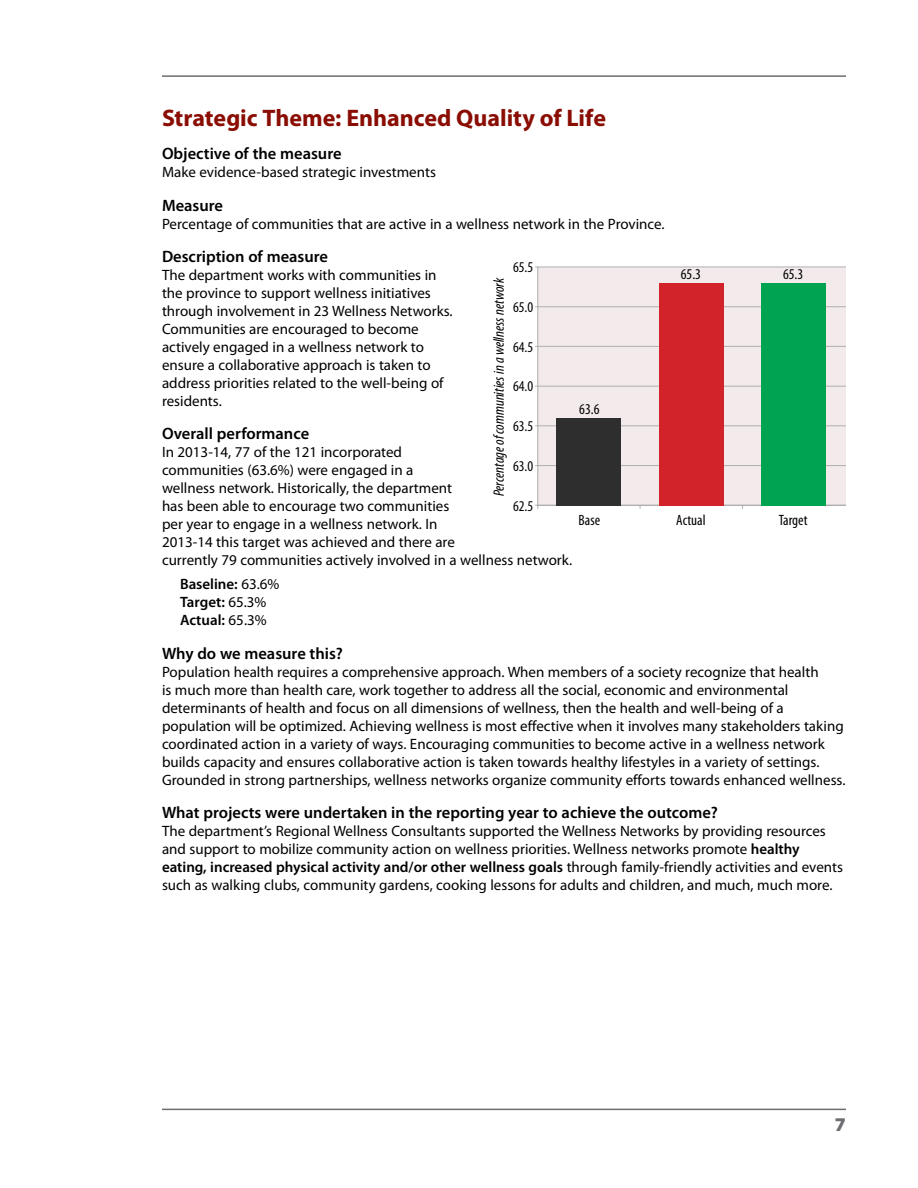
<style>
.page{position:relative;width:918px;height:1188px;background:#fff}
.page>*{position:absolute;margin:0;border:0;box-sizing:border-box;transform-origin:0 0}
.Performance_Measures{font:700 24px "Myriad Pro";letter-spacing:-.005em;color:#8a0d03}
.t1{font:900 19.5px "Myriad Pro";color:#6d6d71}
.chart_question{font:600 16.5px "Myriad Pro";color:#000}
.text{font:15px/18px "Myriad Pro";color:#000}
.text__b4_bullet{font:15px/18px "Myriad Pro";color:#000}
.t2{font:condensed 15px "Myriad Pro";color:#000}
.t3{font:italic condensed 15px "Myriad Pro";color:#000}
.text__indent{font:600 15px/18px "Myriad Pro";color:#000}
.s1{font-weight:400}
.s2{font-weight:600}
</style>
<div class="page">
<hr style="left:162px;top:1109px;width:684px;height:1px;background:#6d6d71">
<hr style="left:162px;top:75px;width:684px;height:2px;background:#6d6d71">
<div style="left:538px;top:267px;width:308px;height:238px;background:#f3eaeb"></div>
<hr style="left:538px;top:465px;width:308px;height:1px;background:#afafaf">
<hr style="left:538px;top:425px;width:308px;height:1px;background:#afafaf">
<hr style="left:538px;top:386px;width:308px;height:1px;background:#afafaf">
<hr style="left:538px;top:346px;width:308px;height:1px;background:#afafaf">
<hr style="left:538px;top:306px;width:308px;height:1px;background:#afafaf">
<hr style="left:538px;top:267px;width:308px;height:1px;background:#afafaf">
<hr style="left:537px;top:267px;width:1px;height:238px;background:#afafaf">
<hr style="left:538px;top:505px;width:308px;height:1px;background:#979797">
<div style="left:659px;top:283px;width:65px;height:222px;background:#d2222a"></div>
<div style="left:761px;top:283px;width:65px;height:222px;background:#00a350"></div>
<div style="left:556px;top:418px;width:65px;height:87px;background:#2e2e2e"></div>
<p class="Performance_Measures" style="left:162px;top:102px;width:446px">Strategic Theme: Enhanced Quality of Life</p>
<p class="chart_question" style="left:162px;top:143px;width:181px">Objective of the measure</p>
<p class="text" style="left:162px;top:163px;width:275px">Make evidence-based strategic investments</p>
<p class="chart_question" style="left:162px;top:195px;width:63px">Measure</p>
<p class="text" style="left:162px;top:214px;width:504px">Percentage of communities that are active in a wellness network in the Province.</p>
<p class="chart_question" style="left:162px;top:246px;width:168px">Description of measure</p>
<p class="text" style="left:162px;top:266px;width:292px">The department works with communities in the province to support wellness initiatives through involvement in 23 Wellness Networks.<br>Communities are encouraged to become actively engaged in a wellness network to ensure a collaborative approach is taken to address priorities related to the well-being of residents.</p>
<p class="chart_question" style="left:162px;top:423px;width:149px">Overall performance</p>
<p class="text__b4_bullet" style="left:162px;top:443px;width:412px">In 2013-14, 77 of the 121 incorporated<br>communities (63.6%) were engaged in a<br>wellness network. Historically, the department<br>has been able to encourage two communities<br>per year to engage in a wellness network. In<br>2013-14 this target was achieved and there are<br>currently 79 communities actively involved in a wellness network.</p>
<p class="text__indent" style="left:180px;top:575px;width:101px">Baseline: <span class="s1">63.6%<br></span>Target: <span class="s1">65.3%<br></span>Actual: <span class="s1">65.3%</span></p>
<p class="chart_question" style="left:162px;top:642px;width:183px">Why do we measure this?</p>
<p class="text" style="left:162px;top:662px;width:685px">Population health requires a comprehensive approach. When members of a society recognize that health<br>is much more than health care, work together to address all the social, economic and environmental determinants of health and focus on all dimensions of wellness, then the health and well-being of a population will be optimized. Achieving wellness is most effective when it involves many stakeholders taking coordinated action in a variety of ways. Encouraging communities to become active in a wellness network builds capacity and ensures collaborative action is taken towards healthy lifestyles in a variety of settings.<br>Grounded in strong partnerships, wellness networks organize community efforts towards enhanced wellness.</p>
<p class="chart_question" style="left:162px;top:802px;width:558px">What projects were undertaken in the reporting year to achieve the outcome?</p>
<p class="text" style="left:162px;top:822px;width:683px">The department’s Regional Wellness Consultants supported the Wellness Networks by providing resources and support to mobilize community action on wellness priorities. Wellness networks promote <span class="s2">healthy eating, increased physical activity and/or other wellness goals</span> through family-friendly activities and events such as walking clubs, community gardens, cooking lessons for adults and children, and much, much more.</p>
<p class="t2" style="left:513px;top:258px;width:22px">65.5</p>
<p class="t2" style="left:681px;top:265px;width:22px">65.3</p>
<p class="t2" style="left:783px;top:265px;width:22px">65.3</p>
<p class="t3" style="left:490px;top:496px;width:220px;rotate:-90deg">Percentage of communities in a wellness network</p>
<p class="t2" style="left:513px;top:298px;width:22px">65.0</p>
<p class="t2" style="left:513px;top:338px;width:22px">64.5</p>
<p class="t2" style="left:513px;top:377px;width:22px">64.0</p>
<p class="t2" style="left:579px;top:400px;width:22px">63.6</p>
<p class="t2" style="left:513px;top:417px;width:22px">63.5</p>
<p class="t2" style="left:513px;top:457px;width:22px">63.0</p>
<p class="t2" style="left:513px;top:496px;width:22px">62.5</p>
<p class="t2" style="left:579px;top:511px;width:23px">Base</p>
<p class="t2" style="left:676px;top:511px;width:31px">Actual</p>
<p class="t2" style="left:779px;top:511px;width:30px">Target</p>
<h2 class="t1" style="left:835px;top:1112px;width:13px">7</h2>
</div>
